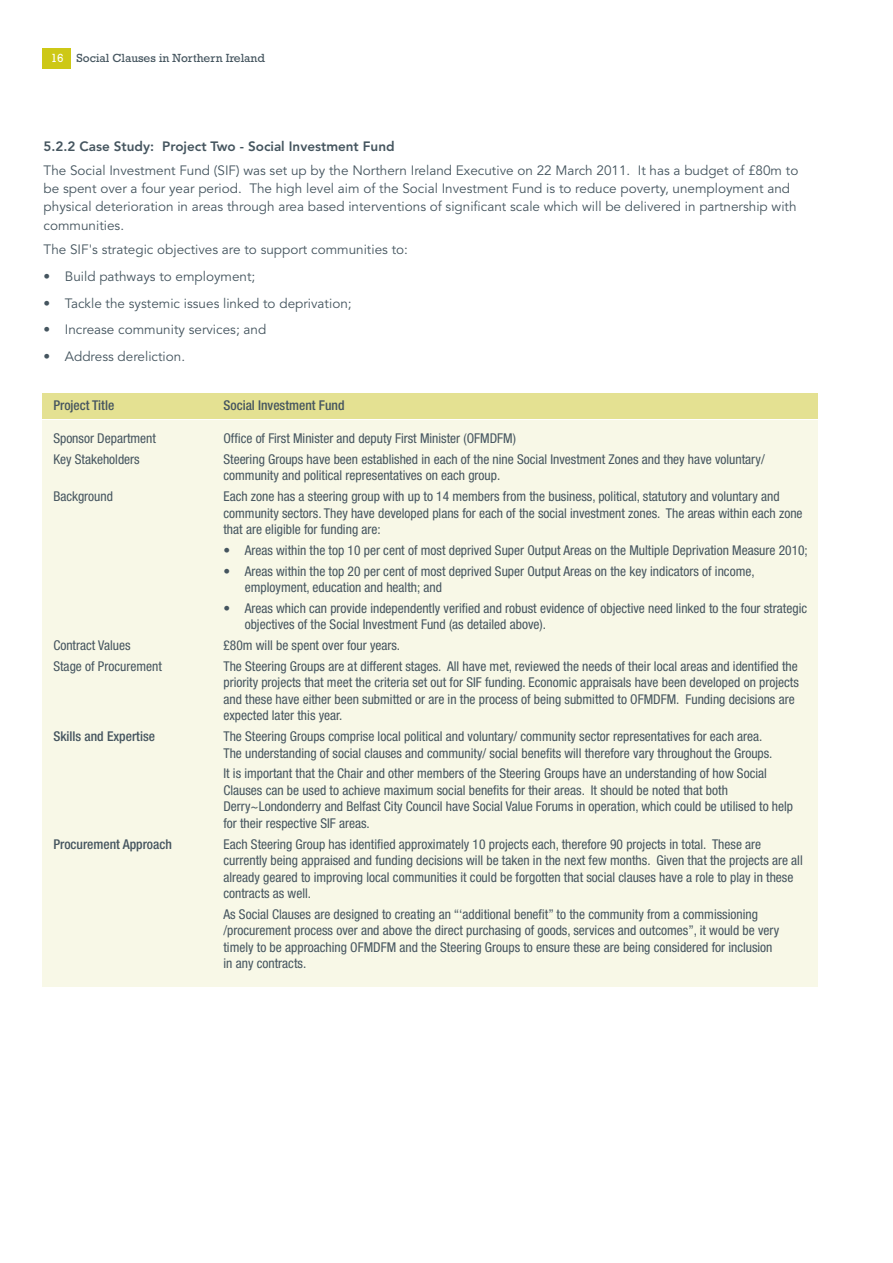
<style>
.page{position:relative;width:893px;height:1263px;background:#fff}
.page>*{position:absolute;margin:0;border:0;box-sizing:border-box;transform-origin:0 0}
.t1{font:condensed 13.5px/16.5px "Helvetica Neue LT Std";color:#45555f}
.t2{font:13.5px/18.1px "Avenir LT Std";color:#45555f}
.t3{font:500 condensed 13.5px "Helvetica Neue LT Std";color:#45555f}
.t4{font:800 13.5px "Avenir LT Std";color:#45555f}
.t5{font:12px "Rockwell Std";color:#45555f}
.s1{color:#fff}
</style>
<div class="page">
<div style="left:43px;top:48px;width:28px;height:21px;background:#cdc816"></div>
<div style="left:43px;top:393px;width:775px;height:26px;background:#e4e192"></div>
<div style="left:43px;top:420px;width:775px;height:567px;background:#f8f8e7"></div>
<p class="t5" style="left:51px;top:54px;width:216px"><span class="s1">16</span> Social Clauses in Northern Ireland</p>
<p class="t4" style="left:44px;top:140px;width:352px">5.2.2 Case Study: Project Two - Social Investment Fund</p>
<p class="t2" style="left:44px;top:162px;width:756px">The Social Investment Fund (SIF) was set up by the Northern Ireland Executive on 22 March 2011. It has a budget of £80m to be spent over a four year period. The high level aim of the Social Investment Fund is to reduce poverty, unemployment and physical deterioration in areas through area based interventions of significant scale which will be delivered in partnership with communities.</p>
<p class="t2" style="left:44px;top:242px;width:366px">The SIF's strategic objectives are to support communities to:</p>
<p class="t2" style="left:44px;top:268px;width:213px">• Build pathways to employment;</p>
<p class="t2" style="left:44px;top:295px;width:309px">• Tackle the systemic issues linked to deprivation;</p>
<p class="t2" style="left:44px;top:322px;width:224px">• Increase community services; and</p>
<p class="t2" style="left:44px;top:348px;width:143px">• Address dereliction.</p>
<p class="t3" style="left:53px;top:400px;width:62px">Project Title</p>
<p class="t3" style="left:223px;top:400px;width:123px">Social Investment Fund</p>
<p class="t1" style="left:53px;top:431px;width:104px">Sponsor Department</p>
<p class="t1" style="left:223px;top:431px;width:294px">Office of First Minister and deputy First Minister (OFMDFM)</p>
<p class="t1" style="left:53px;top:452px;width:88px">Key Stakeholders</p>
<p class="t1" style="left:223px;top:452px;width:543px">Steering Groups have been established in each of the nine Social Investment Zones and they have voluntary/ community and political representatives on each group.</p>
<p class="t1" style="left:53px;top:489px;width:61px">Background</p>
<p class="t1" style="left:223px;top:489px;width:581px">Each zone has a steering group with up to 14 members from the business, political, statutory and voluntary and community sectors. They have developed plans for each of the social investment zones. The areas within each zone that are eligible for funding are:</p>
<p class="t1" style="left:223px;top:543px;width:586px">• Areas within the top 10 per cent of most deprived Super Output Areas on the Multiple Deprivation Measure 2010;</p>
<p class="t1" style="left:245px;top:564px;width:511px;text-indent:-21px">• Areas within the top 20 per cent of most deprived Super Output Areas on the key indicators of income, employment, education and health; and</p>
<p class="t1" style="left:245px;top:601px;width:564px;text-indent:-21px">• Areas which can provide independently verified and robust evidence of objective need linked to the four strategic objectives of the Social Investment Fund (as detailed above).</p>
<p class="t1" style="left:53px;top:638px;width:79px">Contract Values</p>
<p class="t1" style="left:223px;top:638px;width:178px">£80m will be spent over four years.</p>
<p class="t1" style="left:53px;top:659px;width:110px">Stage of Procurement</p>
<p class="t1" style="left:223px;top:659px;width:577px">The Steering Groups are at different stages. All have met, reviewed the needs of their local areas and identified the priority projects that meet the criteria set out for SIF funding. Economic appraisals have been developed on projects and these have either been submitted or are in the process of being submitted to OFMDFM. Funding decisions are expected later this year.</p>
<p class="t3" style="left:53px;top:731px;width:103px">Skills and Expertise</p>
<p class="t1" style="left:223px;top:729px;width:551px">The Steering Groups comprise local political and voluntary/ community sector representatives for each area.<br>The understanding of social clauses and community/ social benefits will therefore vary throughout the Groups.</p>
<p class="t1" style="left:223px;top:766px;width:571px">It is important that the Chair and other members of the Steering Groups have an understanding of how Social Clauses can be used to achieve maximum social benefits for their areas. It should be noted that both Derry~Londonderry and Belfast City Council have Social Value Forums in operation, which could be utilised to help for their respective SIF areas.</p>
<p class="t3" style="left:53px;top:839px;width:120px">Procurement Approach</p>
<p class="t1" style="left:223px;top:837px;width:581px">Each Steering Group has identified approximately 10 projects each, therefore 90 projects in total. These are currently being appraised and funding decisions will be taken in the next few months. Given that the projects are all already geared to improving local communities it could be forgotten that social clauses have a role to play in these contracts as well.</p>
<p class="t1" style="left:223px;top:907px;width:557px">As Social Clauses are designed to creating an “‘additional benefit” to the community from a commissioning /procurement process over and above the direct purchasing of goods, services and outcomes”, it would be very timely to be approaching OFMDFM and the Steering Groups to ensure these are being considered for inclusion in any contracts.</p>
</div>
